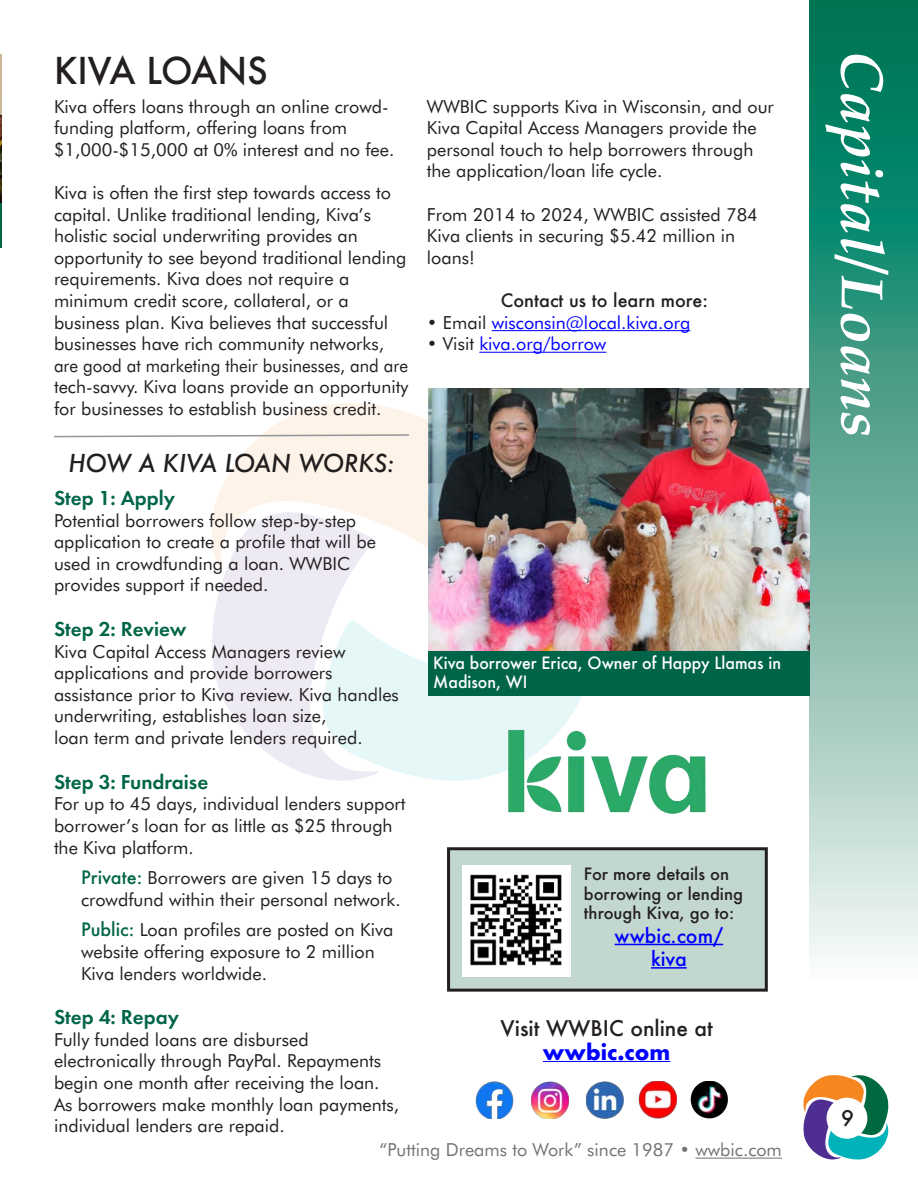
<style>
.page{position:relative;width:918px;height:1188px;background:#fff}
.page>*{position:absolute;margin:0;border:0;box-sizing:border-box;transform-origin:0 0}
.t1{font:500 129.3px "Futura";letter-spacing:.075em;color:#040503}
.t2{font:italic 700 60px "Palatino";color:#fff}
.t3{font:500 36px "Futura";color:#231f20}
.t4{font:italic 500 24px "Futura";letter-spacing:-.01em;color:#231f20}
.t5{font:600 21px "Futura PT";color:#006548}
.t6{font:500 21px "Futura";color:#231f20}
.t7{font:700 21px "Futura";color:#00f}
.t8{font:500 19.5px "Futura";color:#00f}
.t9{font:18px/21.6px "Futura BT";color:#231f20}
.t10{font:18px "Futura BT";color:#00f}
.t11{font:18px "Futura BT";color:#727477}
.t12{font:500 18px "Futura";color:#231f20}
.t13{font:500 16.5px/19.5px "Futura";color:#231f20}
.t14{font:500 16.5px/19.8px "Futura";color:#fff;scale:.96 1}
.s1{color:#231f20}
.s2{font-family:"Futura";font-weight:500;color:#006548}
</style>
<div class="page">
<svg style="left:214px;top:403px;width:211px;height:143px;fill:#fef3e9"></svg>
<svg style="left:212px;top:510px;width:162px;height:268px;fill:#edeaf4"></svg>
<svg style="left:322px;top:616px;width:260px;height:165px;fill:#e6f7f8"></svg>
<svg style="left:357px;top:771px;width:23px;height:5px"></svg>
<img style="left:0;top:54px;width:1px;height:150px">
<svg style="left:803px;top:1075px;width:86px;height:85px"></svg>
<svg style="left:809px;top:0;width:109px;height:958px;background:#64ac9a"></svg>
<div style="left:827px;top:1098px;width:40px;height:41px;background:#fff;border-radius:50%"></div>
<hr style="left:492px;top:330px;width:198px;height:1px;background:#00f">
<hr style="left:479px;top:352px;width:127px;height:1px;background:#00f">
<img style="left:507px;top:729px;width:199px;height:85px">
<img style="left:428px;top:388px;width:381px;height:263px">
<div style="left:449px;top:849px;width:317px;height:141px;background:#c2d7ce"></div>
<div style="left:447px;top:847px;width:321px;height:145px;border:3px solid #231f20"></div>
<hr style="left:615px;top:944px;width:108px;height:1px;background:#00f">
<hr style="left:651px;top:967px;width:36px;height:2px;background:#00f">
<img style="left:462px;top:866px;width:108px;height:110px">
<hr style="left:695px;top:1158px;width:87px;height:1px;background:#727477">
<hr style="left:0;top:204px;width:1px;height:44px;background:#006548">
<div style="left:428px;top:651px;width:381px;height:45px;background:#006548"></div>
<svg style="left:54px;top:433px;width:356px;height:5px"></svg>
<img style="left:476px;top:1082px;width:37px;height:37px">
<img style="left:531px;top:1082px;width:38px;height:37px">
<img style="left:586px;top:1082px;width:38px;height:36px">
<img style="left:639px;top:1081px;width:37px;height:37px">
<img style="left:691px;top:1081px;width:37px;height:37px">
<hr style="left:543px;top:1061px;width:127px;height:1px;background:#00f">
<p class="t3" style="left:54px;top:46px;width:215px">KIVA LOANS</p>
<p class="t9" style="left:54px;top:95px;width:336px">Kiva offers loans through an online crowd-</p>
<p class="t9" style="left:54px;top:117px;width:295px">funding platform, offering loans from</p>
<p class="t9" style="left:54px;top:139px;width:342px">$1,000-$15,000 at 0% interest and no fee.</p>
<p class="t9" style="left:54px;top:182px;width:338px">Kiva is often the first step towards access to</p>
<p class="t9" style="left:54px;top:203px;width:319px">capital. Unlike traditional lending, Kiva’s</p>
<p class="t9" style="left:54px;top:225px;width:305px">holistic social underwriting provides an</p>
<p class="t9" style="left:54px;top:247px;width:354px">opportunity to see beyond traditional lending requirements. Kiva does not require a</p>
<p class="t9" style="left:54px;top:290px;width:296px">minimum credit score, collateral, or a</p>
<p class="t9" style="left:54px;top:311px;width:356px">business plan. Kiva believes that successful businesses have rich community networks, are good at marketing their businesses, and are</p>
<p class="t9" style="left:54px;top:376px;width:356px">tech-savvy. Kiva loans provide an opportunity for businesses to establish business credit.</p>
<p class="t4" style="left:68px;top:447px;width:328px">HOW A KIVA LOAN WORKS:</p>
<p class="t9" style="left:427px;top:95px;width:349px">WWBIC supports Kiva in Wisconsin, and our Kiva Capital Access Managers provide the personal touch to help borrowers through the application/loan life cycle.</p>
<p class="t9" style="left:427px;top:203px;width:332px">From 2014 to 2024, WWBIC assisted 784<br>Kiva clients in securing $5.42 million in loans!</p>
<p class="t12" style="left:501px;top:288px;width:209px">Contact us to learn more:</p>
<p class="t10" style="left:427px;top:311px;width:265px"><span class="s1">• Email</span> wisconsin@local.kiva.org</p>
<p class="t10" style="left:427px;top:333px;width:181px"><span class="s1">• Visit</span> kiva.org/borrow</p>
<p class="t5" style="left:54px;top:485px;width:123px">Step 1: Apply</p>
<p class="t9" style="left:54px;top:509px;width:304px">Potential borrowers follow step-by-step</p>
<p class="t9" style="left:54px;top:531px;width:323px">application to create a profile that will be used in crowdfunding a loan. WWBIC</p>
<p class="t9" style="left:54px;top:574px;width:216px">provides support if needed.</p>
<p class="t5" style="left:54px;top:616px;width:134px">Step 2: Review</p>
<p class="t9" style="left:54px;top:640px;width:293px">Kiva Capital Access Managers review</p>
<p class="t9" style="left:54px;top:662px;width:280px">applications and provide borrowers</p>
<p class="t9" style="left:54px;top:683px;width:346px">assistance prior to Kiva review. Kiva handles underwriting, establishes loan size,</p>
<p class="t9" style="left:54px;top:727px;width:310px">loan term and private lenders required.</p>
<p class="t5" style="left:54px;top:769px;width:156px">Step 3: Fundraise</p>
<p class="t9" style="left:54px;top:793px;width:353px">For up to 45 days, individual lenders support borrower’s loan for as little as $25 through the Kiva platform.</p>
<p class="t9" style="left:81px;top:867px;width:321px"><span class="s2">Private:</span> Borrowers are given 15 days to crowdfund within their personal network.</p>
<p class="t9" style="left:81px;top:919px;width:314px"><span class="s2">Public:</span> Loan profiles are posted on Kiva website offering exposure to 2 million<br>Kiva lenders worldwide.</p>
<p class="t5" style="left:54px;top:1004px;width:127px">Step 4: Repay</p>
<p class="t9" style="left:54px;top:1028px;width:256px">Fully funded loans are disbursed</p>
<p class="t9" style="left:54px;top:1050px;width:347px">electronically through PayPal. Repayments begin one month after receiving the loan.<br>As borrowers make monthly loan payments, individual lenders are repaid.</p>
<p class="t14" style="left:433px;top:652px;width:364px">Kiva borrower Erica, Owner of Happy Llamas in<br>Madison, WI</p>
<h1 class="t1" style="left:151px;top:787px;width:520px">WWBIC</h1>
<p class="t13" style="left:584px;top:864px;width:161px">For more details on borrowing or lending through Kiva, go to:</p>
<p class="t8" style="left:615px;top:922px;width:110px">wwbic.com/</p>
<p class="t8" style="left:651px;top:945px;width:37px">kiva</p>
<p class="t6" style="left:500px;top:1014px;width:214px">Visit WWBIC online at</p>
<p class="t7" style="left:543px;top:1037px;width:129px">wwbic.com</p>
<p class="t11" style="left:380px;top:1139px;width:404px">“Putting Dreams to Work” since 1987 • wwbic.com</p>
<p class="t2" style="left:912px;top:51px;width:388px;rotate:90deg">Capital/Loans</p>
<p class="t6" style="left:841px;top:1104px;width:14px">9</p>
</div>
